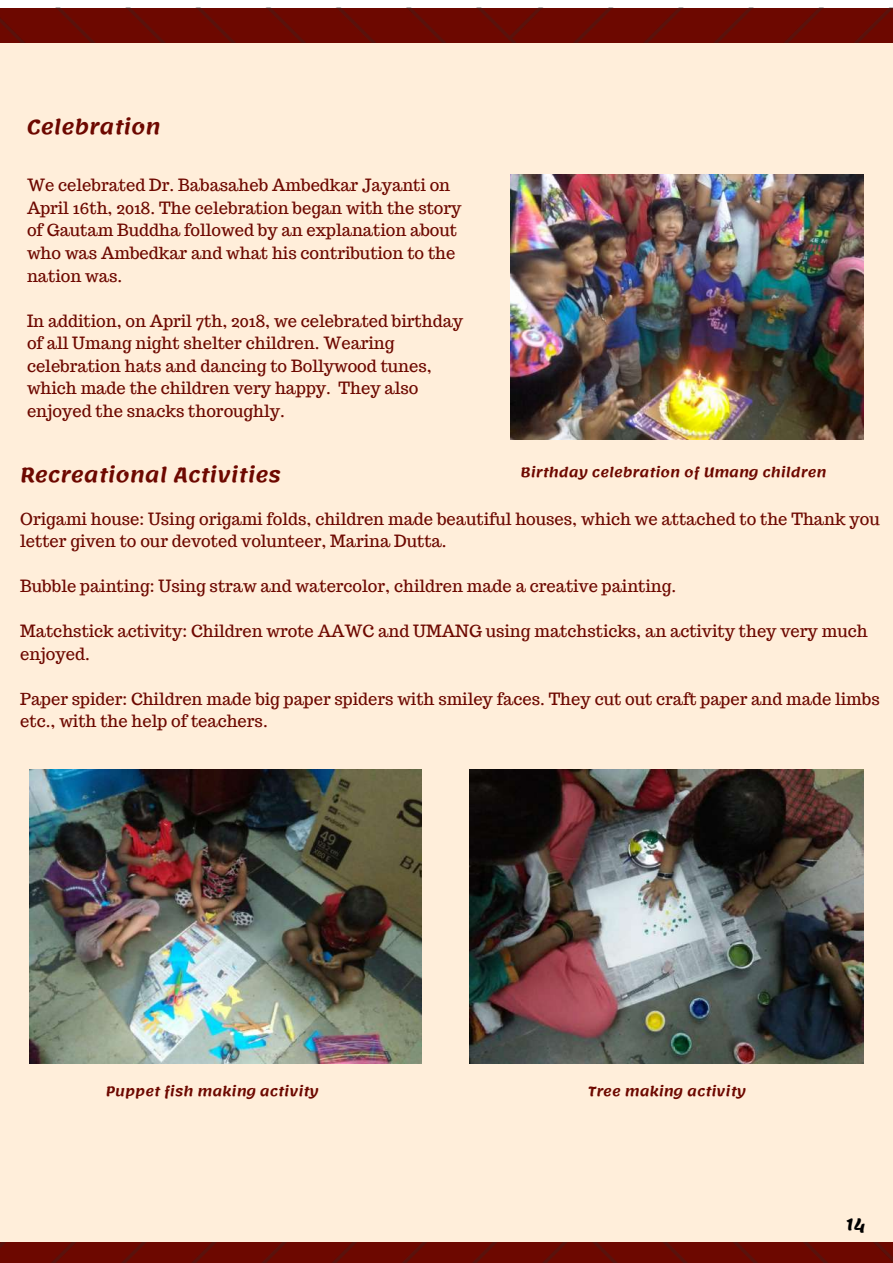
<style>
.page{position:relative;width:893px;height:1263px;background:#fff}
.page>*{position:absolute;margin:0;border:0;box-sizing:border-box;transform-origin:0 0}
.t1{font:600 19.8px "Lemonada";color:#6d0800}
.t2{font:16.5px/22.5px "Trocchi";color:#6d0800}
.t3{font:600 16.5px "Lemonada";color:#000}
.t4{font:600 13.2px "Lemonada";color:#6d0800}
</style>
<div class="page">
<img style="left:0;top:8px;width:893px;height:1255px">
<div style="left:0;top:44px;width:893px;height:1198px;background:#ffeeda"></div>
<img style="left:510px;top:175px;width:354px;height:264px">
<img style="left:470px;top:769px;width:394px;height:294px">
<img style="left:29px;top:769px;width:392px;height:294px">
<p class="t1" style="left:27px;top:116px;width:135px">Celebration</p>
<p class="t2" style="left:27px;top:174px;width:436px">We celebrated Dr. Babasaheb Ambedkar Jayanti on April 16th, 2018. The celebration began with the story of Gautam Buddha followed by an explanation about who was Ambedkar and what his contribution to the nation was.</p>
<p class="t2" style="left:27px;top:309px;width:438px">In addition, on April 7th, 2018, we celebrated birthday of all Umang night shelter children. Wearing celebration hats and dancing to Bollywood tunes, which made the children very happy. They also enjoyed the snacks thoroughly.</p>
<p class="t1" style="left:20px;top:463px;width:262px">Recreational Activities</p>
<p class="t4" style="left:520px;top:465px;width:308px">Birthday celebration of Umang children</p>
<p class="t2" style="left:20px;top:507px;width:861px">Origami house: Using origami folds, children made beautiful houses, which we attached to the Thank you letter given to our devoted volunteer, Marina Dutta.</p>
<p class="t2" style="left:20px;top:575px;width:657px">Bubble painting: Using straw and watercolor, children made a creative painting.</p>
<p class="t2" style="left:20px;top:620px;width:849px">Matchstick activity: Children wrote AAWC and UMANG using matchsticks, an activity they very much enjoyed.</p>
<p class="t2" style="left:20px;top:688px;width:861px">Paper spider: Children made big paper spiders with smiley faces. They cut out craft paper and made limbs etc., with the help of teachers.</p>
<p class="t4" style="left:106px;top:1083px;width:215px">Puppet fish making activity</p>
<p class="t4" style="left:588px;top:1083px;width:159px">Tree making activity</p>
<p class="t3" style="left:845px;top:1214px;width:22px">14</p>
</div>
